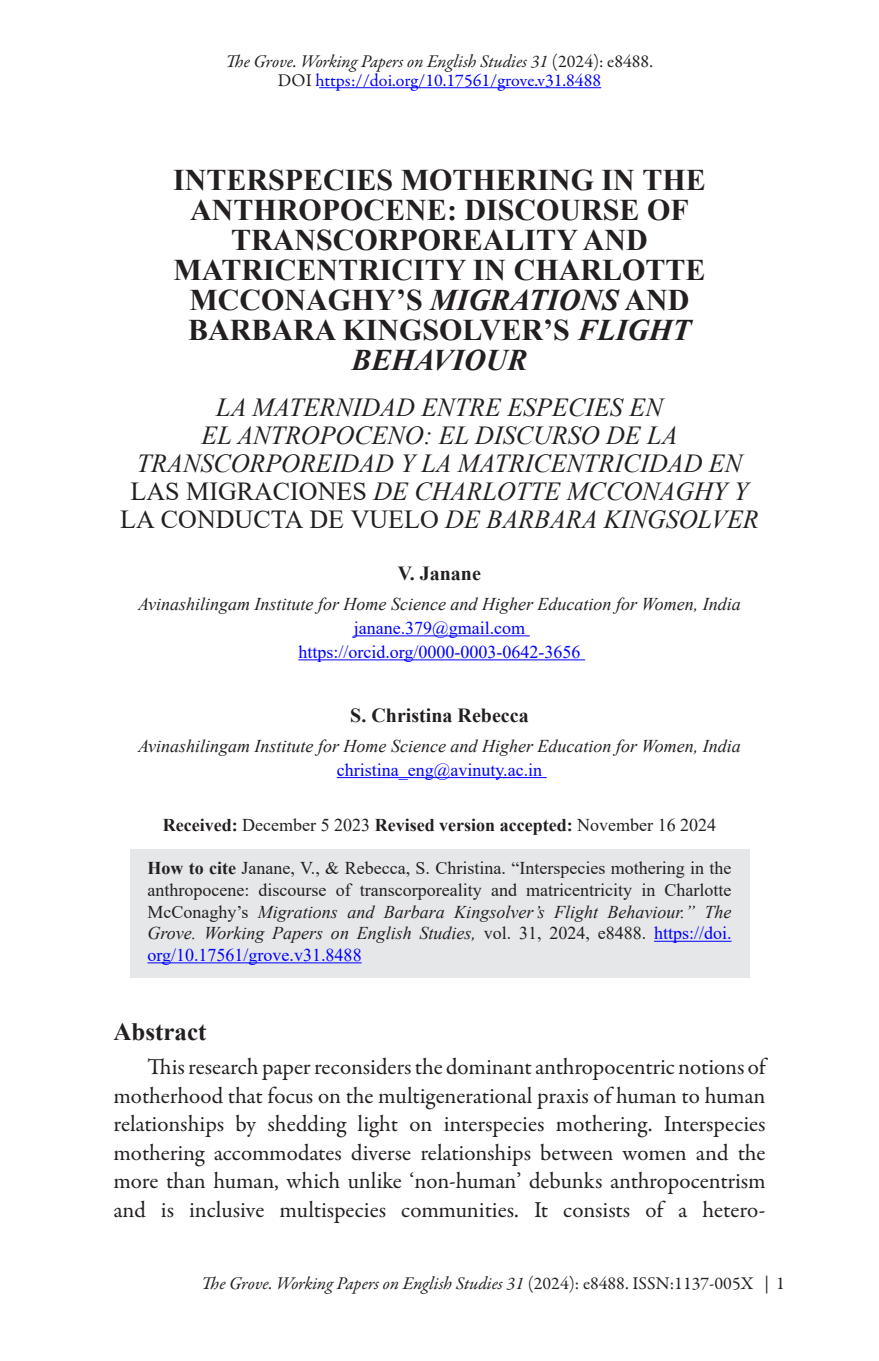
<style>
.page{position:relative;width:879px;height:1361px;background:#fff}
.page>*{position:absolute;margin:0;border:0;box-sizing:border-box;transform-origin:0 0}
.TITULO_ARTICULO_Ingl{font:700 30px/30px "Times New Roman";color:#231f20;text-align:center}
.TITULO_ARTICULO_Ingl-2{font:italic 26px/28px "Times New Roman";color:#231f20;text-align:center}
.Cuerpo_de_texto_P{font:700 25px "Times New Roman";color:#231f20}
.Cuerpo_de_texto_P-2{font:23px/28.6px "Garamond Premr Pro";color:#231f20;text-align:justify}
.portada_regular{font:700 20px "Times New Roman";color:#231f20}
.portada_regular-2{font:18px/21.6px "Times New Roman";color:#231f20;text-align:justify}
.portada_regular-3{font:italic 18px/24px "Times New Roman";color:#231f20;text-align:center}
.maestras{font:italic 18px/19px "Garamond Premr Pro";letter-spacing:-.005em;color:#231f20;text-align:center}
.portada_regular-4{font:700 18px "Times New Roman";color:#231f20}
.maestras-2{font:18px "Garamond Premr Pro";color:#231f20}
.s1{font-style:normal}
.s2{font-style:normal;color:#00f}
.s3{font-style:italic}
.s4{font-weight:400}
.s5{font-weight:700}
.s6{color:#00f}
</style>
<div class="page">
<div style="left:130px;top:850px;width:619px;height:128px;background:#e6e7e9"></div>
<hr style="left:337px;top:777px;width:210px;height:1px;background:#00f">
<hr style="left:298px;top:659px;width:287px;height:1px;background:#00f">
<hr style="left:354px;top:635px;width:176px;height:1px;background:#00f">
<hr style="left:147px;top:962px;width:215px;height:1px;background:#00f">
<hr style="left:654px;top:941px;width:77px;height:1px;background:#00f">
<hr style="left:319px;top:87px;width:282px;height:1px;background:#00f">
<p class="maestras" style="left:226px;top:53px;width:428px">The Grove. Working Papers on English Studies 31 <span class="s1">(2024): e8488.<br>DOI</span> <span class="s2">https://doi.org/10.17561/grove.v31.8488</span></p>
<p class="TITULO_ARTICULO_Ingl" style="left:173px;top:164px;width:534px">INTERSPECIES MOTHERING IN THE<br>ANTHROPOCENE: DISCOURSE OF<br>TRANSCORPOREALITY AND<br>MATRICENTRICITY IN CHARLOTTE<br>MCCONAGHY’S <span class="s3">MIGRATIONS</span> AND<br>BARBARA KINGSOLVER’S <span class="s3">FLIGHT<br>BEHAVIOUR</span></p>
<p class="TITULO_ARTICULO_Ingl-2" style="left:120px;top:392px;width:640px">LA MATERNIDAD ENTRE ESPECIES EN<br>EL ANTROPOCENO: EL DISCURSO DE LA TRANSCORPOREIDAD Y LA MATRICENTRICIDAD EN <span class="s1">LAS MIGRACI</span><span class="s1">O</span><span class="s1">NES</span> DE CHARLOTTE MCCONAGHY Y <span class="s1">LA C</span><span class="s1">O</span><span class="s1">ND</span><span class="s1">U</span><span class="s1">CTA DE V</span><span class="s1">U</span><span class="s1">EL</span><span class="s1">O</span> DE BARBARA KINGSOLVER</p>
<p class="portada_regular" style="left:398px;top:559px;width:84px">V. Janane</p>
<p class="portada_regular-3" style="left:138px;top:591px;width:604px">Avinashilingam Institute for Home Science and Higher Education for Women, India <span class="s2">janane.379@gmail.com<br>https://orcid.org/0000-0003-0642-3656</span></p>
<p class="portada_regular" style="left:350px;top:701px;width:180px">S. Christina Rebecca</p>
<p class="portada_regular-3" style="left:138px;top:733px;width:604px">Avinashilingam Institute for Home Science and Higher Education for Women, India <span class="s2">christina_eng@avinuty.ac.in</span></p>
<p class="portada_regular-4" style="left:163px;top:812px;width:555px">Received: <span class="s4">December 5 2023</span> Revised version accepted: <span class="s4">November 16 2024</span></p>
<p class="portada_regular-2" style="left:147px;top:857px;width:585px"><span class="s5">How to cite</span> Janane, V., &amp; Rebecca, S. Christina. “Interspecies mothering in the anthropocene: discourse of transcorporeality and matricentricity in Charlotte McConaghy’s <span class="s3">Migrations and Barbara Kingsolver’s Flight Behaviour.” The Grove. Working Papers on English Studies,</span> vol. 31, 2024, e8488. <span class="s6">https://doi. org/10.17561/grove.v31.8488</span></p>
<p class="Cuerpo_de_texto_P" style="left:113px;top:1013px;width:95px">Abstract</p>
<p class="Cuerpo_de_texto_P-2" style="left:113px;top:1053px;width:654px;text-indent:34px">This research paper reconsiders the dominant anthropocentric notions of motherhood that focus on the multigenerational praxis of human to human relationships by shedding light on interspecies mothering. Interspecies mothering accommodates diverse relationships between women and the more than human, which unlike ‘non-human’ debunks anthropocentrism and is inclusive multispecies communities. It consists of a hetero-</p>
<p class="maestras" style="left:202px;top:1274px;width:553px">The Grove. Working Papers on English Studies 31 <span class="s1">(2024): e8488. ISSN:1137-005X</span></p>
<p class="maestras-2" style="left:764px;top:1272px;width:22px">| 1</p>
</div>
